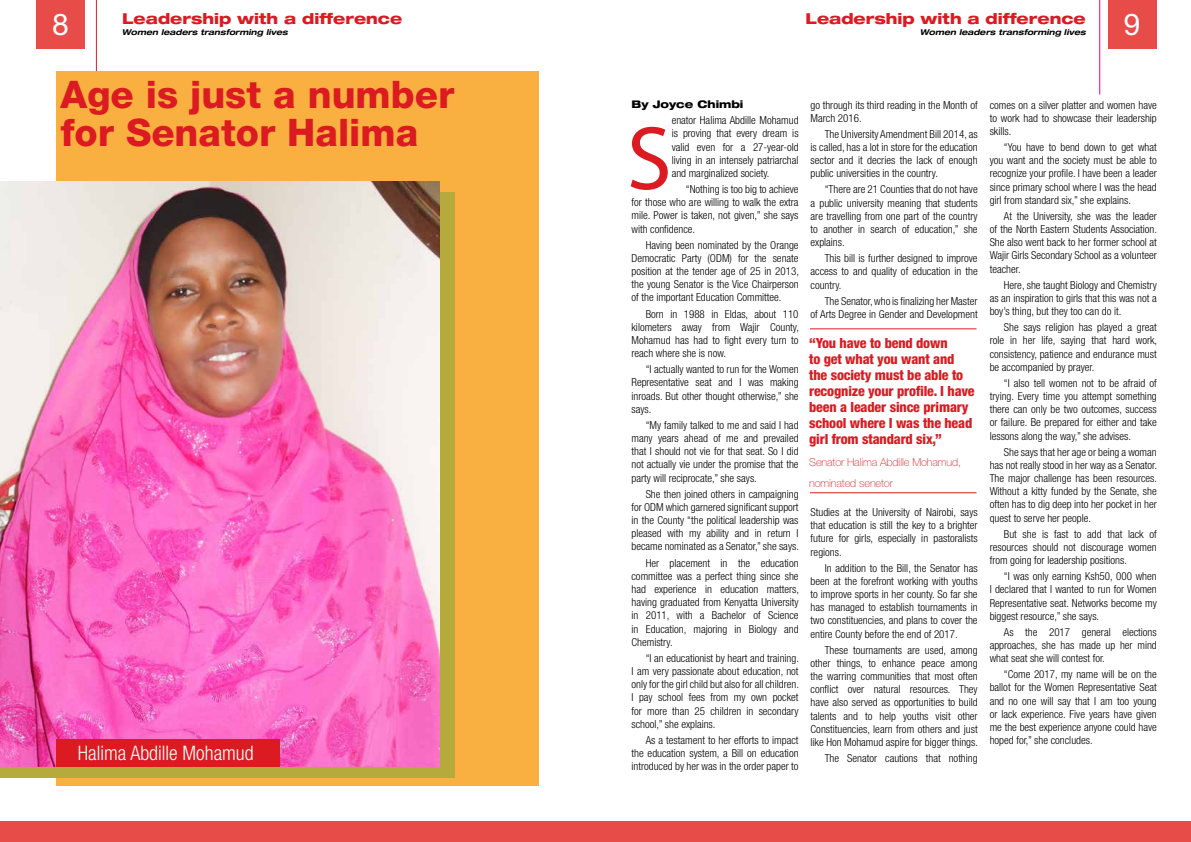
<style>
.page{position:relative;width:1191px;height:842px;background:#fff}
.page>*{position:absolute;margin:0;border:0;box-sizing:border-box;transform-origin:0 0}
.t1{font:90.9px "Myriad Pro";color:#db1a21}
.t2{font:800 38px/38px "Helvetica Neue LT Std";color:#db1a21}
.t3{font:30px "Helvetica Neue";color:#fff}
.t4{font:300 condensed 20px "Helvetica Neue LT Std";color:#fff}
.t5{font:800 expanded 15px "Helvetica Neue LT Std";color:#db1a21}
.t6{font:800 condensed 14px/16px "Helvetica Neue LT Std";letter-spacing:-.01em;color:#db1a21}
.t7{font:300 condensed 11px/13.2px "Helvetica Neue LT Std";color:#000;text-align:justify}
.t8{font:100 11px/21.7px "Helvetica Neue LT Std";letter-spacing:-.01em;color:#db1a21}
.t9{font:800 expanded 10.5px "Helvetica Neue LT Std";color:#000}
.t10{font:italic 700 expanded 8px "Helvetica Neue LT Std";color:#000}
</style>
<div class="page">
<div style="left:37px;top:1px;width:48px;height:48px;background:#e74c48"></div>
<div style="left:1108px;top:1px;width:48px;height:48px;background:#e74c48"></div>
<hr style="left:96px;top:0;width:1px;height:94px;background:#db1a21">
<hr style="left:1099px;top:0;width:1px;height:94px;background:#ec008c">
<div style="left:0;top:821px;width:1191px;height:21px;background:#e74c48"></div>
<div style="left:57px;top:71px;width:482px;height:714px;background:#fab040"></div>
<div style="left:0;top:193px;width:454px;height:585px;background:#b6aa3d"></div>
<img style="left:0;top:181px;width:439px;height:586px">
<hr style="left:810px;top:328px;width:166px;height:1px;background:#db1a21">
<hr style="left:810px;top:492px;width:166px;height:1px;background:#db1a21">
<div style="left:56px;top:740px;width:223px;height:27px;background:#db1a21"></div>
<h3 class="t5" style="left:122px;top:9px;width:282px">Leadership with a difference</h3>
<h3 class="t5" style="left:805px;top:9px;width:282px">Leadership with a difference</h3>
<p class="t10" style="left:122px;top:27px;width:167px">Women leaders transforming lives</p>
<p class="t10" style="left:920px;top:27px;width:167px">Women leaders transforming lives</p>
<h3 class="t3" style="left:52px;top:6px;width:18px">8</h3>
<h3 class="t3" style="left:1124px;top:6px;width:18px">9</h3>
<h2 class="t2" style="left:61px;top:75px;width:395px">Age is just a number for Senator Halima</h2>
<h3 class="t4" style="left:78px;top:741px;width:177px">Halima Abdille Mohamud</h3>
<p class="t9" style="left:631px;top:98px;width:113px">By Joyce Chimbi</p>
<p class="t7" style="left:671px;top:114px;width:128px">enator Halima Abdille Mohamud is proving that every dream is valid even for a 27-year-old living in an intensely patriarchal and marginalized society.</p>
<p class="t7" style="left:631px;top:182px;width:169px;text-indent:54px">“Nothing is too big to achieve for those who are willing to walk the extra mile. Power is taken, not given,” she says with confidence.</p>
<p class="t7" style="left:631px;top:238px;width:169px;text-indent:14px">Having been nominated by the Orange Democratic Party (ODM) for the senate position at the tender age of 25 in 2013, the young Senator is the Vice Chairperson of the important Education Committee.</p>
<p class="t7" style="left:631px;top:307px;width:169px;text-indent:14px">Born in 1988 in Eldas, about 110 kilometers away from Wajir County, Mohamud has had to fight every turn to reach where she is now.</p>
<p class="t7" style="left:631px;top:363px;width:169px;text-indent:14px">“I actually wanted to run for the Women Representative seat and I was making inroads. But other thought otherwise,” she says.</p>
<p class="t7" style="left:631px;top:418px;width:169px;text-indent:14px">“My family talked to me and said I had many years ahead of me and prevailed that I should not vie for that seat. So I did not actually vie under the promise that the party will reciprocate,” she says.</p>
<p class="t7" style="left:631px;top:487px;width:169px;text-indent:14px">She then joined others in campaigning for ODM which garnered significant support in the County “the political leadership was pleased with my ability and in return I became nominated as a Senator,” she says.</p>
<p class="t7" style="left:631px;top:556px;width:169px;text-indent:14px">Her placement in the education committee was a perfect thing since she had experience in education matters, having graduated from Kenyatta University in 2011, with a Bachelor of Science in Education, majoring in Biology and Chemistry.</p>
<p class="t7" style="left:631px;top:651px;width:169px;text-indent:14px">“I an educationist by heart and training.<br>I am very passionate about education, not only for the girl child but also for all children.<br>I pay school fees from my own pocket for more than 25 children in secondary school,” she explains.</p>
<p class="t7" style="left:631px;top:733px;width:169px;text-indent:14px">As a testament to her efforts to impact the education system, a Bill on education introduced by her was in the order paper to</p>
<h1 class="t1" style="left:627px;top:103px;width:46px">S</h1>
<p class="t7" style="left:810px;top:98px;width:169px">go through its third reading in the Month of<br>March 2016.</p>
<p class="t7" style="left:810px;top:127px;width:169px;text-indent:14px">The University Amendment Bill 2014, as is called, has a lot in store for the education sector and it decries the lack of enough public universities in the country.</p>
<p class="t7" style="left:810px;top:183px;width:169px;text-indent:14px">“There are 21 Counties that do not have a public university meaning that students are travelling from one part of the country to another in search of education,” she explains.</p>
<p class="t7" style="left:810px;top:252px;width:169px;text-indent:14px">This bill is further designed to improve access to and quality of education in the country.</p>
<p class="t7" style="left:810px;top:294px;width:169px;text-align:right">The Senator, who is finalizing her Master<br>of Arts Degree in Gender and Development</p>
<p class="t6" style="left:809px;top:335px;width:167px">“You have to bend down<br>to get what you want and the society must be able to recognize your profile. I have been a leader since primary school where I was the head girl from standard six,”</p>
<p class="t8" style="left:809px;top:451px;width:154px">Senator Halima Abdille Mohamud, nominated senetor</p>
<p class="t7" style="left:810px;top:505px;width:169px">Studies at the University of Nairobi, says that education is still the key to a brighter future for girls, especially in pastoralists regions.</p>
<p class="t7" style="left:810px;top:561px;width:169px;text-indent:14px">In addition to the Bill, the Senator has been at the forefront working with youths to improve sports in her county. So far she has managed to establish tournaments in two constituencies, and plans to cover the entire County before the end of 2017.</p>
<p class="t7" style="left:810px;top:643px;width:169px;text-indent:14px">These tournaments are used, among other things, to enhance peace among the warring communities that most often conflict over natural resources. They have also served as opportunities to build talents and to help youths visit other Constituencies, learn from others and just like Hon Mohamud aspire for bigger things.</p>
<p class="t7" style="left:824px;top:751px;width:154px">The Senator cautions that nothing</p>
<p class="t7" style="left:989px;top:98px;width:169px">comes on a silver platter and women have to work had to showcase their leadership skills.</p>
<p class="t7" style="left:989px;top:140px;width:169px;text-indent:14px">“You have to bend down to get what you want and the society must be able to recognize your profile. I have been a leader since primary school where I was the head girl from standard six,” she explains.</p>
<p class="t7" style="left:989px;top:209px;width:169px;text-indent:14px">At the University, she was the leader of the North Eastern Students Association.<br>She also went back to her former school at Wajir Girls Secondary School as a volunteer teacher.</p>
<p class="t7" style="left:989px;top:278px;width:169px;text-indent:14px">Here, she taught Biology and Chemistry as an inspiration to girls that this was not a boy’s thing, but they too can do it.</p>
<p class="t7" style="left:989px;top:321px;width:169px;text-indent:14px">She says religion has played a great role in her life, saying that hard work, consistency, patience and endurance must be accompanied by prayer.</p>
<p class="t7" style="left:989px;top:376px;width:169px;text-indent:14px">“I also tell women not to be afraid of trying. Every time you attempt something there can only be two outcomes, success or failure. Be prepared for either and take lessons along the way,” she advises.</p>
<p class="t7" style="left:989px;top:445px;width:169px;text-indent:14px">She says that her age or being a woman has not really stood in her way as a Senator.<br>The major challenge has been resources.<br>Without a kitty funded by the Senate, she often has to dig deep into her pocket in her quest to serve her people.</p>
<p class="t7" style="left:989px;top:527px;width:169px;text-indent:14px">But she is fast to add that lack of resources should not discourage women from going for leadership positions.</p>
<p class="t7" style="left:989px;top:569px;width:169px;text-indent:14px">“I was only earning Ksh50, 000 when I declared that I wanted to run for Women Representative seat. Networks become my biggest resource,” she says.</p>
<p class="t7" style="left:989px;top:625px;width:169px;text-indent:14px">As the 2017 general elections approaches, she has made up her mind what seat she will contest for.</p>
<p class="t7" style="left:989px;top:668px;width:169px;text-indent:14px">“Come 2017, my name will be on the ballot for the Women Representative Seat and no one will say that I am too young or lack experience. Five years have given me the best experience anyone could have hoped for,” she concludes.</p>
</div>
